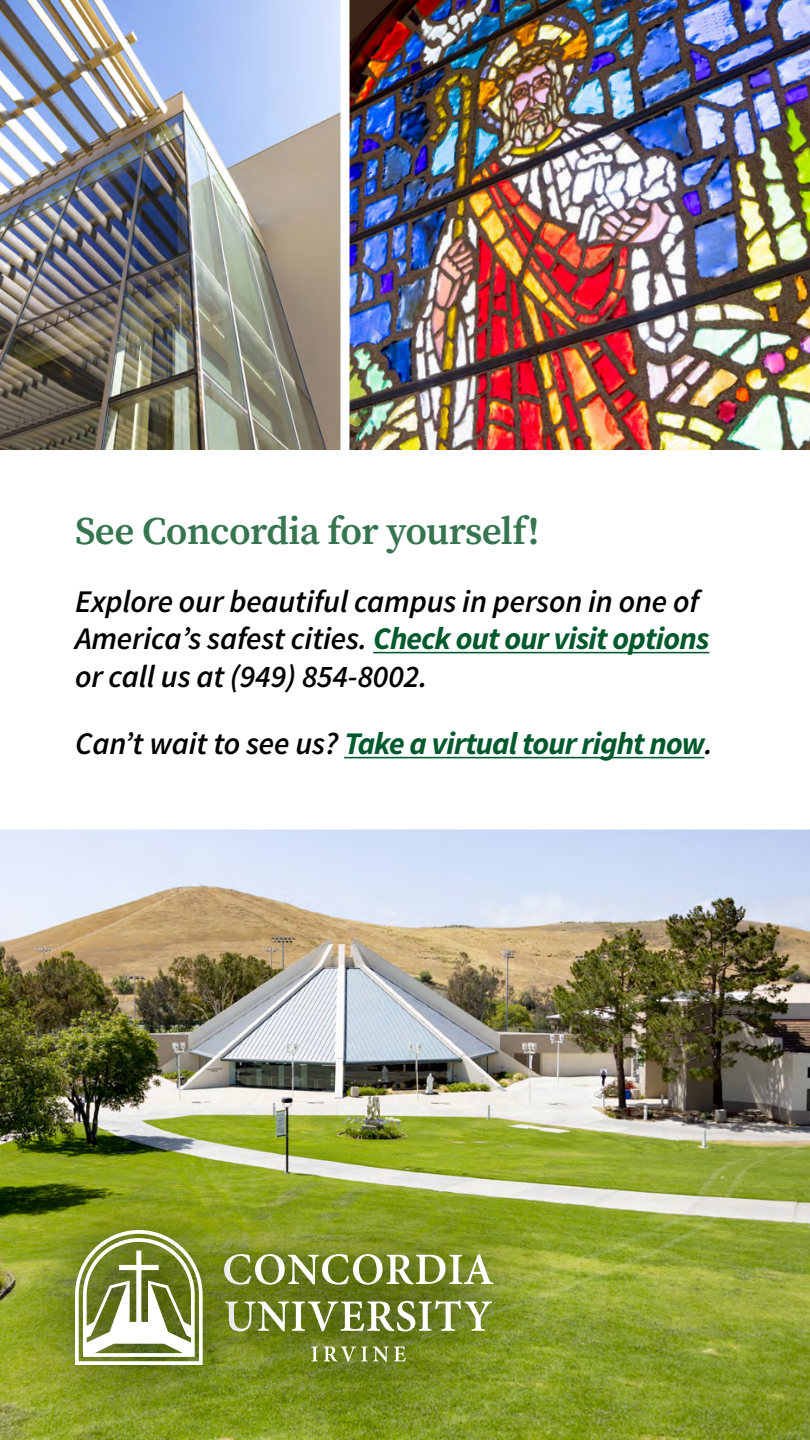
<style>
.page{position:relative;width:810px;height:1440px;background:#fff}
.page>*{position:absolute;margin:0;border:0;box-sizing:border-box;transform-origin:0 0}
.t1{font:600 39px "Source Serif Pro";letter-spacing:-.015em;color:#367550}
.School{font:italic 600 31.5px/37.5px "Source Sans Pro";letter-spacing:-.005em;color:#000}
.School-2{font:italic 700 31.5px "Source Sans Pro";letter-spacing:-.025em;color:#00592c}
.s1{font-weight:700;color:#00592c}
.s2{font-weight:600;color:#000}
</style>
<div class="page">
<img style="left:0;top:830px;width:810px;height:610px">
<img style="left:0;top:0;width:340px;height:450px">
<img style="left:350px;top:0;width:460px;height:450px">
<svg style="left:350px;top:0;width:43px;height:48px;background:#44120a"></svg>
<div style="left:145px;top:1172px;width:425px;height:268px;background:#000;opacity:.5"></div>
<svg style="left:286px;top:1254px;width:207px;height:108px;background:#869548"></svg>
<div style="left:0;top:1150px;width:286px;height:290px;background:#000;opacity:.5"></div>
<svg style="left:75px;top:1230px;width:128px;height:135px"></svg>
<hr style="left:373px;top:652px;width:336px;height:1px;background:#00592c">
<hr style="left:344px;top:757px;width:360px;height:1px;background:#00592c">
<p class="t1" style="left:75px;top:505px;width:466px">See Concordia for yourself!</p>
<p class="School" style="left:75px;top:583px;width:636px">Explore our beautiful campus in person in one of<br>America’s safest cities. <span class="s1">Check out our visit options </span>or call us at (949) 854-8002.</p>
<p class="School-2" style="left:75px;top:724px;width:639px"><span class="s2">Can’t wait to see us?</span> Take a virtual tour right now<span class="s2">.</span></p>
</div>
